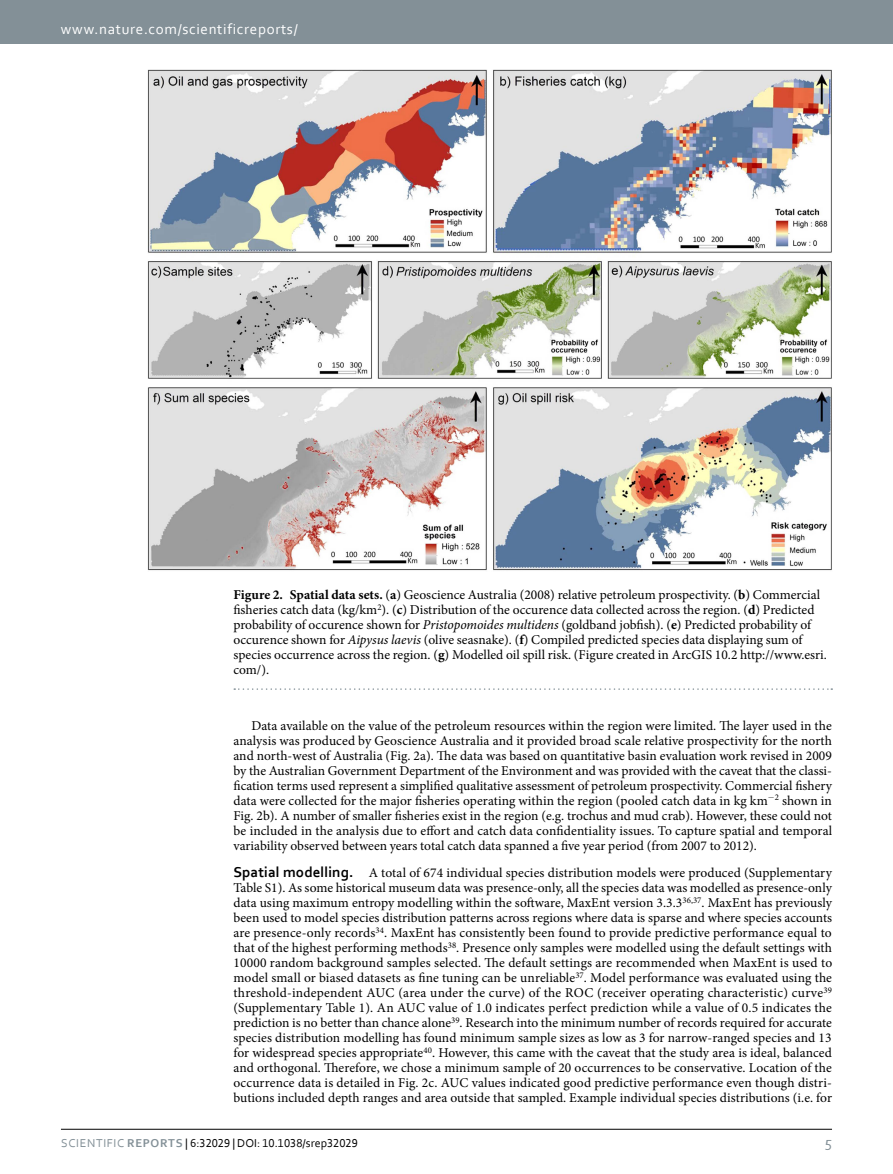
<style>
.page{position:relative;width:893px;height:1174px;background:#fff}
.page>*{position:absolute;margin:0;border:0;box-sizing:border-box;transform-origin:0 0}
.t1{font:15px "Corbel";letter-spacing:.045em;color:#fff}
.t2{font:15px "Corbel";color:#839097}
.t3{font:13.5px/15px "Minion Pro";color:#000;text-align:justify}
.t4{font:12px "Corbel";color:#000}
.s1{font-weight:700}
.s2{font-style:italic}
.s3{font-family:"Corbel";font-weight:700;font-size:15px}
.s4{color:#839097}
.s5{font-weight:700;color:#839097}
</style>
<div class="page">
<div style="left:0;top:0;width:893px;height:43px;background:#839097"></div>
<hr style="left:61px;top:1129px;width:771px;height:1px;background:#000">
<img style="left:148px;top:70px;width:684px;height:501px">
<svg style="left:234px;top:688px;width:598px;height:2px"></svg>
<p class="t1" style="left:61px;top:19px;width:238px">www.nature.com/scientificreports/</p>
<p class="t3" style="left:233px;top:587px;width:595px;text-align:left"><span class="s1">Figure 2. Spatial data sets.</span> (<span class="s1">a</span>) Geoscience Australia (2008) relative petroleum prospectivity. (<span class="s1">b</span>) Commercial fisheries catch data (kg/km<sup>2</sup>). (<span class="s1">c</span>) Distribution of the occurence data collected across the region. (<span class="s1">d</span>) Predicted probability of occurence shown for <span class="s2">Pristopomoides multidens</span> (goldband jobfish). (<span class="s1">e</span>) Predicted probability of occurence shown for <span class="s2">Aipysus laevis</span> (olive seasnake). (<span class="s1">f</span>) Compiled predicted species data displaying sum of species occurrence across the region. (<span class="s1">g</span>) Modelled oil spill risk. (Figure created in ArcGIS 10.2 http://www.esri. com/).</p>
<p class="t3" style="left:233px;top:718px;width:600px;text-indent:18px">Data available on the value of the petroleum resources within the region were limited. The layer used in the analysis was produced by Geoscience Australia and it provided broad scale relative prospectivity for the north and north-west of Australia (Fig. 2a). The data was based on quantitative basin evaluation work revised in 2009 by the Australian Government Department of the Environment and was provided with the caveat that the classi&shy;fication terms used represent a simplified qualitative assessment of petroleum prospectivity. Commercial fishery data were collected for the major fisheries operating within the region (pooled catch data in kg km−<sup>2</sup> shown in Fig. 2b). A number of smaller fisheries exist in the region (e.g. trochus and mud crab). However, these could not be included in the analysis due to effort and catch data confidentiality issues. To capture spatial and temporal variability observed between years total catch data spanned a five year period (from 2007 to 2012).</p>
<p class="t3" style="left:233px;top:865px;width:600px"><span class="s3">Spatial modelling.</span> A total of 674 individual species distribution models were produced (Supplementary Table S1). As some historical museum data was presence-only, all the species data was modelled as presence-only data using maximum entropy modelling within the software, MaxEnt version 3.3.3<sup>36,37</sup>. MaxEnt has previously been used to model species distribution patterns across regions where data is sparse and where species accounts are presence-only records<sup>34</sup>. MaxEnt has consistently been found to provide predictive performance equal to that of the highest performing methods<sup>38</sup>. Presence only samples were modelled using the default settings with 10000 random background samples selected. The default settings are recommended when MaxEnt is used to model small or biased datasets as fine tuning can be unreliable<sup>37</sup>. Model performance was evaluated using the threshold-independent AUC (area under the curve) of the ROC (receiver operating characteristic) curve<sup>39 </sup>(Supplementary Table 1). An AUC value of 1.0 indicates perfect prediction while a value of 0.5 indicates the prediction is no better than chance alone<sup>39</sup>. Research into the minimum number of records required for accurate species distribution modelling has found minimum sample sizes as low as 3 for narrow-ranged species and 13 for widespread species appropriate<sup>40</sup>. However, this came with the caveat that the study area is ideal, balanced and orthogonal. Therefore, we chose a minimum sample of 20 occurrences to be conservative. Location of the occurrence data is detailed in Fig. 2c. AUC values indicated good predictive performance even though distri&shy;butions included depth ranges and area outside that sampled. Example individual species distributions (i.e. for</p>
<p class="t4" style="left:61px;top:1135px;width:298px"><span class="s4">Scientific</span> <span class="s5">Reports</span> | 6:32029 | DOI: 10.1038/srep32029</p>
<p class="t2" style="left:825px;top:1132px;width:9px">5</p>
</div>
